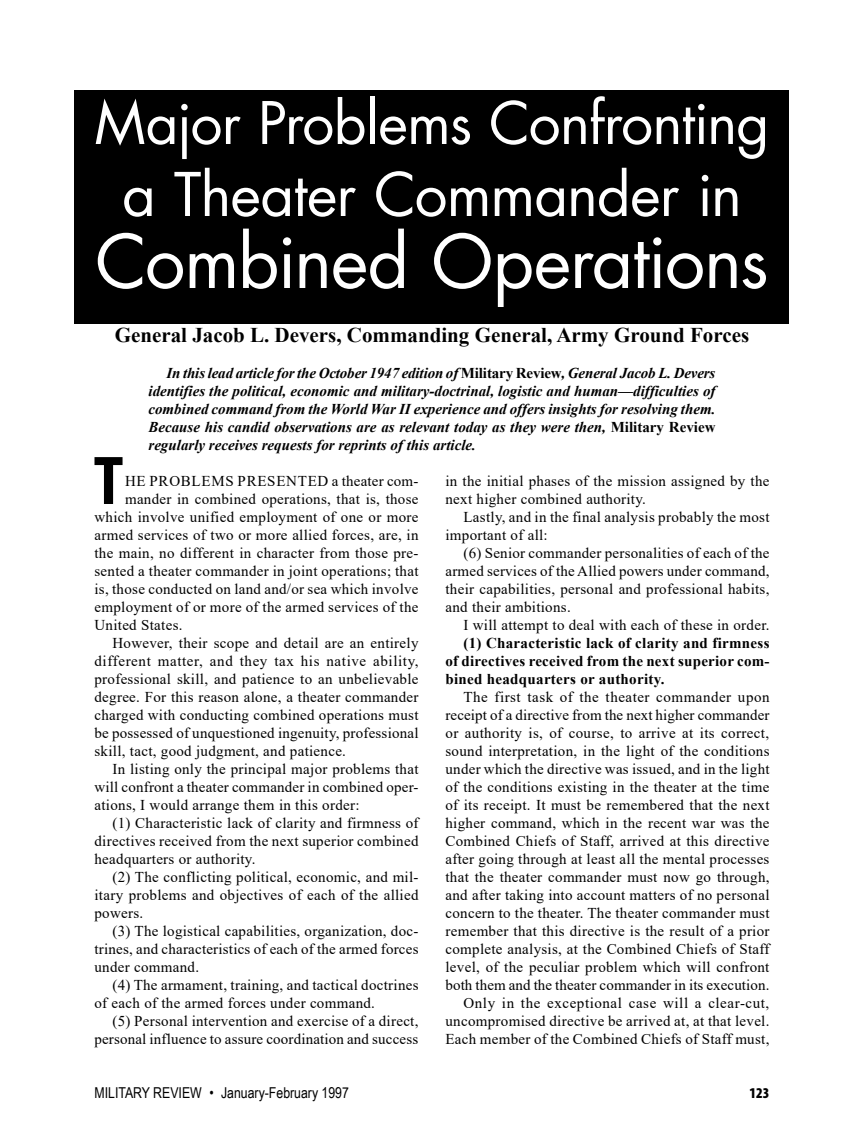
<style>
.page{position:relative;width:864px;height:1134px;background:#fff}
.page>*{position:absolute;margin:0;border:0;box-sizing:border-box;transform-origin:0 0}
.article_title{font:72px "Futura Std";letter-spacing:-.02em;color:#fff}
.fob_Drop_Cap{font:800 62.25px "Futura Std";color:#000}
.article_title-2{font:58.5px "Futura Std";letter-spacing:-.015em;color:#fff}
.article_title-3{font:57px "Futura Std";letter-spacing:-.02em;color:#fff}
.author_name{font:700 21px "Times New Roman";color:#000}
.fob{font:15px/18px "Times New Roman";letter-spacing:.02em;color:#000;text-align:justify}
.mr-intro-explainatio{font:italic 700 15px/18px "Times New Roman";color:#000;text-align:justify}
.fob_Drop_Cap-2{font:15px "Times New Roman";letter-spacing:.02em;color:#000}
.fob_bold_to_period{font:700 15px/18px "Times New Roman";letter-spacing:.02em;color:#000;text-align:justify}
.t1{font:15px "Arial Narrow";color:#000}
.fob_Drop_Cap-3{font:15px "Times New Roman";letter-spacing:.05em;color:#000}
.t2{font:900 condensed 15px "Myriad Pro";color:#000}
.s1{font-style:normal}
</style>
<div class="page">
<div style="left:75px;top:90px;width:714px;height:234px;background:#000"></div>
<p class="article_title-3" style="left:94px;top:87px;width:677px">Major Problems Confronting</p>
<p class="article_title-2" style="left:122px;top:157px;width:621px">a Theater Commander in</p>
<p class="article_title" style="left:95px;top:216px;width:675px">Combined Operations</p>
<p class="author_name" style="left:115px;top:320px;width:636px">General Jacob L. Devers, Commanding General, Army Ground Forces</p>
<p class="mr-intro-explainatio" style="left:148px;top:364px;width:569px;text-indent:18px">In this lead article for the October 1947 edition of <span class="s1">Military Review</span>, General Jacob L. Devers identifies the political, economic and military-doctrinal, logistic and human—difficulties of combined command from the World War II experience and offers insights for resolving them.<br>Because his candid observations are as relevant today as they were then, <span class="s1">Military Review </span>regularly receives requests for reprints of this article.</p>
<p class="fob_Drop_Cap" style="left:94px;top:442px;width:30px">T</p>
<p class="fob_Drop_Cap-3" style="left:125px;top:470px;width:295px">HE PROBLEMS PRESENTED a theater com-</p>
<p class="fob_Drop_Cap-2" style="left:125px;top:488px;width:295px">mander in combined operations, that is, those</p>
<p class="fob_Drop_Cap-2" style="left:94px;top:506px;width:326px">which involve unified employment of one or more</p>
<p class="fob_Drop_Cap-2" style="left:94px;top:524px;width:326px">armed services of two or more allied forces, are, in</p>
<p class="fob_Drop_Cap-2" style="left:94px;top:542px;width:325px">the main, no different in character from those pre-</p>
<p class="fob_Drop_Cap-2" style="left:94px;top:560px;width:326px">sented a theater commander in joint operations; that</p>
<p class="fob_Drop_Cap-2" style="left:94px;top:578px;width:326px">is, those conducted on land and/or sea which involve</p>
<p class="fob_Drop_Cap-2" style="left:94px;top:596px;width:326px">employment of or more of the armed services of the</p>
<p class="fob_Drop_Cap-2" style="left:94px;top:614px;width:90px">United States.</p>
<p class="fob" style="left:94px;top:634px;width:326px;text-indent:18px">However, their scope and detail are an entirely different matter, and they tax his native ability, professional skill, and patience to an unbelievable degree. For this reason alone, a theater commander charged with conducting combined operations must be possessed of unquestioned ingenuity, professional skill, tact, good judgment, and patience.</p>
<p class="fob" style="left:94px;top:760px;width:326px;text-indent:18px">In listing only the principal major problems that will confront a theater commander in combined oper&shy;ations, I would arrange them in this order:</p>
<p class="fob" style="left:94px;top:814px;width:326px;text-indent:18px">(1) Characteristic lack of clarity and firmness of directives received from the next superior combined headquarters or authority.</p>
<p class="fob" style="left:94px;top:868px;width:326px;text-indent:18px">(2) The conflicting political, economic, and mil&shy;itary problems and objectives of each of the allied powers.</p>
<p class="fob" style="left:94px;top:922px;width:326px;text-indent:18px">(3) The logistical capabilities, organization, doc&shy;trines, and characteristics of each of the armed forces under command.</p>
<p class="fob" style="left:94px;top:976px;width:326px;text-indent:18px">(4) The armament, training, and tactical doctrines of each of the armed forces under command.</p>
<p class="fob" style="left:94px;top:1012px;width:326px;text-align:right">(5) Personal intervention and exercise of a direct, personal influence to assure coordination and success</p>
<p class="fob" style="left:446px;top:472px;width:326px">in the initial phases of the mission assigned by the next higher combined authority.</p>
<p class="fob" style="left:446px;top:508px;width:326px;text-indent:18px">Lastly, and in the final analysis probably the most important of all:</p>
<p class="fob" style="left:446px;top:544px;width:326px;text-indent:18px">(6) Senior commander personalities of each of the armed services of the Allied powers under command, their capabilities, personal and professional habits, and their ambitions.</p>
<p class="fob" style="left:464px;top:616px;width:308px">I will attempt to deal with each of these in order.</p>
<p class="fob_bold_to_period" style="left:446px;top:634px;width:326px;text-indent:18px">(1) Characteristic lack of clarity and firmness of directives received from the next superior com&shy;bined headquarters or authority.</p>
<p class="fob" style="left:446px;top:688px;width:326px;text-indent:18px">The first task of the theater commander upon receipt of a directive from the next higher commander or authority is, of course, to arrive at its correct, sound interpretation, in the light of the conditions under which the directive was issued, and in the light of the conditions existing in the theater at the time of its receipt. It must be remembered that the next higher command, which in the recent war was the Combined Chiefs of Staff, arrived at this directive after going through at least all the mental processes that the theater commander must now go through, and after taking into account matters of no personal concern to the theater. The theater commander must remember that this directive is the result of a prior complete analysis, at the Combined Chiefs of Staff level, of the peculiar problem which will confront both them and the theater commander in its execution.</p>
<p class="fob" style="left:446px;top:994px;width:326px;text-indent:18px">Only in the exceptional case will a clear-cut, uncompromised directive be arrived at, at that level.<br>Each member of the Combined Chiefs of Staff must,</p>
<p class="t1" style="left:94px;top:1082px;width:256px">MILITARY REVIEW • January-February 1997</p>
<p class="t2" style="left:750px;top:1083px;width:21px">123</p>
</div>
